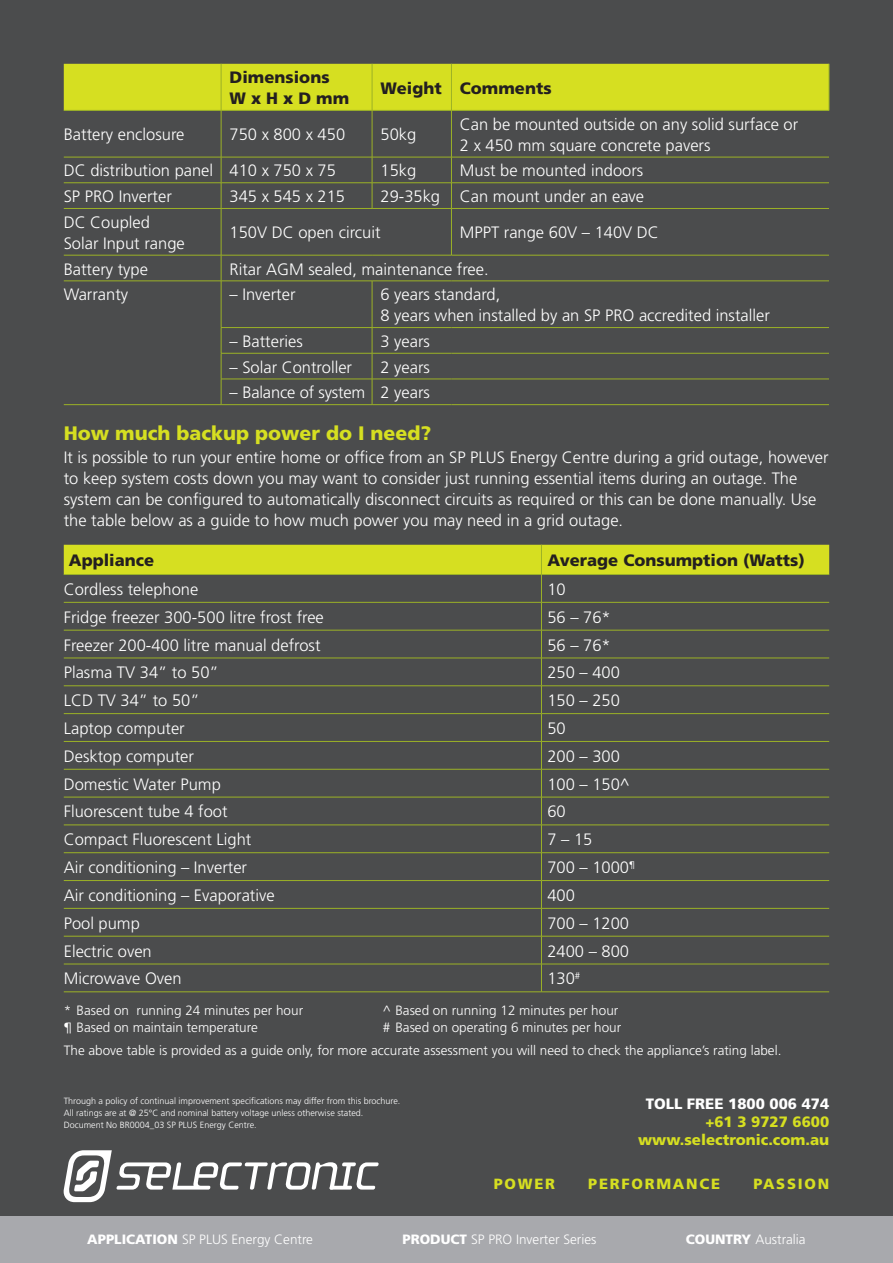
<style>
.page{position:relative;width:893px;height:1263px;background:#4b4c4d}
.page>*{position:absolute;margin:0;border:0;box-sizing:border-box;transform-origin:0 0}
.t1{font:900 19.5px "Frutiger";color:#d6df21}
.t2{font:300 16.5px/21px "Frutiger";color:#fff}
.t3{font:900 16.5px/21px "Frutiger";color:#231f20}
.t4{font:900 15px/18px "Frutiger";color:#d6df21;text-align:right}
.t5{font:900 15px "Frutiger";color:#fff}
.t6{font:900 14.7px "Frutiger";letter-spacing:.12em;color:#d6df21}
.t7{font:300 13.5px/23px "Frutiger";color:#fff}
.t8{font:900 13.5px "Frutiger";color:#fff}
.t9{font:300 9px/12px "Frutiger";color:#fff}
.s1{font-weight:900}
</style>
<div class="page">
<div style="left:0;top:1216px;width:893px;height:47px;background:#a8a9ad"></div>
<svg style="left:63px;top:1150px;width:316px;height:52px"></svg>
<div style="left:64px;top:64px;width:765px;height:46px;background:#d6df21"></div>
<hr style="left:221px;top:64px;width:1px;height:46px;background:#9cb226">
<hr style="left:372px;top:64px;width:1px;height:46px;background:#9cb226">
<hr style="left:451px;top:64px;width:1px;height:46px;background:#9cb226">
<hr style="left:829px;top:64px;width:1px;height:46px;background:#9cb226">
<hr style="left:64px;top:110px;width:157px;height:1px;background:#9cb226">
<hr style="left:221px;top:110px;width:151px;height:1px;background:#9cb226">
<hr style="left:221px;top:111px;width:1px;height:46px;background:#9cb226">
<hr style="left:372px;top:110px;width:79px;height:1px;background:#9cb226">
<hr style="left:372px;top:111px;width:1px;height:46px;background:#9cb226">
<hr style="left:451px;top:110px;width:378px;height:1px;background:#9cb226">
<hr style="left:451px;top:111px;width:1px;height:46px;background:#9cb226">
<hr style="left:64px;top:157px;width:157px;height:1px;background:#9cb226">
<hr style="left:221px;top:157px;width:151px;height:1px;background:#9cb226">
<hr style="left:372px;top:157px;width:79px;height:1px;background:#9cb226">
<hr style="left:451px;top:157px;width:378px;height:1px;background:#9cb226">
<hr style="left:64px;top:183px;width:157px;height:1px;background:#9cb226">
<hr style="left:221px;top:183px;width:151px;height:1px;background:#9cb226">
<svg style="left:221px;top:157px;width:1px;height:51px"></svg>
<hr style="left:372px;top:183px;width:79px;height:1px;background:#9cb226">
<svg style="left:372px;top:157px;width:1px;height:51px"></svg>
<hr style="left:451px;top:183px;width:378px;height:1px;background:#9cb226">
<svg style="left:451px;top:157px;width:1px;height:51px"></svg>
<hr style="left:64px;top:208px;width:157px;height:1px;background:#9cb226">
<hr style="left:221px;top:208px;width:151px;height:1px;background:#9cb226">
<hr style="left:221px;top:209px;width:1px;height:46px;background:#9cb226">
<hr style="left:372px;top:208px;width:79px;height:1px;background:#9cb226">
<hr style="left:451px;top:208px;width:378px;height:1px;background:#9cb226">
<hr style="left:451px;top:209px;width:1px;height:46px;background:#9cb226">
<hr style="left:64px;top:255px;width:157px;height:1px;background:#9cb226">
<hr style="left:221px;top:255px;width:151px;height:1px;background:#9cb226">
<svg style="left:221px;top:255px;width:1px;height:26px"></svg>
<hr style="left:372px;top:255px;width:79px;height:1px;background:#9cb226">
<hr style="left:451px;top:255px;width:378px;height:1px;background:#9cb226">
<hr style="left:64px;top:281px;width:157px;height:1px;background:#9cb226">
<hr style="left:221px;top:281px;width:151px;height:1px;background:#9cb226">
<hr style="left:221px;top:281px;width:1px;height:46px;background:#9cb226">
<hr style="left:372px;top:281px;width:79px;height:1px;background:#9cb226">
<hr style="left:372px;top:281px;width:1px;height:46px;background:#9cb226">
<hr style="left:451px;top:281px;width:378px;height:1px;background:#9cb226">
<hr style="left:221px;top:327px;width:151px;height:1px;background:#9cb226">
<hr style="left:372px;top:327px;width:79px;height:1px;background:#9cb226">
<hr style="left:451px;top:327px;width:378px;height:1px;background:#9cb226">
<hr style="left:221px;top:353px;width:151px;height:1px;background:#9cb226">
<hr style="left:372px;top:353px;width:79px;height:1px;background:#9cb226">
<hr style="left:451px;top:353px;width:378px;height:1px;background:#9cb226">
<hr style="left:221px;top:379px;width:151px;height:1px;background:#9cb226">
<svg style="left:221px;top:328px;width:1px;height:76px"></svg>
<hr style="left:372px;top:379px;width:79px;height:1px;background:#9cb226">
<hr style="left:451px;top:379px;width:378px;height:1px;background:#9cb226">
<hr style="left:64px;top:404px;width:157px;height:1px;background:#9cb226">
<hr style="left:221px;top:404px;width:151px;height:1px;background:#9cb226">
<hr style="left:372px;top:404px;width:79px;height:1px;background:#9cb226">
<hr style="left:451px;top:404px;width:378px;height:1px;background:#9cb226">
<svg style="left:372px;top:328px;width:1px;height:76px"></svg>
<svg style="left:64px;top:545px;width:765px;height:446px"></svg>
<hr style="left:64px;top:991px;width:477px;height:1px;background:#9cb226">
<hr style="left:541px;top:991px;width:288px;height:1px;background:#9cb226">
<p class="t3" style="left:230px;top:66px;width:121px">Dimensions<br>W x H x D mm</p>
<p class="t3" style="left:381px;top:77px;width:173px">Weight Comments</p>
<p class="t2" style="left:64px;top:124px;width:122px">Battery enclosure</p>
<p class="t2" style="left:230px;top:124px;width:117px">750 x 800 x 450</p>
<p class="t2" style="left:381px;top:124px;width:37px">50kg</p>
<p class="t2" style="left:460px;top:113px;width:340px">Can be mounted outside on any solid surface or<br>2 x 450 mm square concrete pavers</p>
<p class="t2" style="left:64px;top:160px;width:274px">DC distribution panel 410 x 750 x 75</p>
<p class="t2" style="left:381px;top:160px;width:37px">15kg</p>
<p class="t2" style="left:460px;top:160px;width:185px">Must be mounted indoors</p>
<p class="t2" style="left:64px;top:186px;width:110px">SP PRO Inverter</p>
<p class="t2" style="left:230px;top:186px;width:117px">345 x 545 x 215</p>
<p class="t2" style="left:380px;top:186px;width:265px">29-35kg Can mount under an eave</p>
<p class="t2" style="left:64px;top:212px;width:123px">DC Coupled<br>Solar Input range</p>
<p class="t2" style="left:230px;top:222px;width:152px">150V DC open circuit</p>
<p class="t2" style="left:460px;top:222px;width:200px">MPPT range 60V – 140V DC</p>
<p class="t2" style="left:64px;top:258px;width:86px">Battery type</p>
<p class="t2" style="left:230px;top:258px;width:261px">Ritar AGM sealed, maintenance free.</p>
<p class="t2" style="left:64px;top:284px;width:66px">Warranty</p>
<p class="t2" style="left:230px;top:284px;width:67px">– Inverter</p>
<p class="t2" style="left:380px;top:284px;width:391px">6 years standard,<br>8 years when installed by an SP PRO accredited installer</p>
<p class="t2" style="left:230px;top:331px;width:75px">– Batteries</p>
<p class="t2" style="left:380px;top:331px;width:51px">3 years</p>
<p class="t2" style="left:230px;top:356px;width:124px">– Solar Controller</p>
<p class="t2" style="left:380px;top:356px;width:51px">2 years</p>
<p class="t2" style="left:230px;top:382px;width:202px">– Balance of system 2 years</p>
<p class="t1" style="left:64px;top:421px;width:369px">How much backup power do I need?</p>
<p class="t2" style="left:64px;top:447px;width:766px">It is possible to run your entire home or office from an SP PLUS Energy Centre during a grid outage, however to keep system costs down you may want to consider just running essential items during an outage. The system can be configured to automatically disconnect circuits as required or this can be done manually. Use the table below as a guide to how much power you may need in a grid outage.</p>
<p class="t3" style="left:69px;top:549px;width:87px">Appliance</p>
<p class="t3" style="left:547px;top:549px;width:259px">Average Consumption (Watts)</p>
<p class="t2" style="left:64px;top:579px;width:136px">Cordless telephone</p>
<p class="t2" style="left:547px;top:579px;width:20px">10</p>
<p class="t2" style="left:64px;top:606px;width:262px">Fridge freezer 300-500 litre frost free</p>
<p class="t2" style="left:547px;top:606px;width:65px">56 – 76*</p>
<p class="t2" style="left:64px;top:634px;width:258px">Freezer 200-400 litre manual defrost</p>
<p class="t2" style="left:547px;top:634px;width:65px">56 – 76*</p>
<p class="t2" style="left:64px;top:662px;width:156px">Plasma TV 34” to 50”</p>
<p class="t2" style="left:547px;top:662px;width:74px">250 – 400</p>
<p class="t2" style="left:64px;top:690px;width:137px">LCD TV 34” to 50”</p>
<p class="t2" style="left:547px;top:690px;width:74px">150 – 250</p>
<p class="t2" style="left:64px;top:718px;width:123px">Laptop computer</p>
<p class="t2" style="left:547px;top:718px;width:20px">50</p>
<p class="t2" style="left:64px;top:745px;width:132px">Desktop computer</p>
<p class="t2" style="left:547px;top:745px;width:74px">200 – 300</p>
<p class="t2" style="left:64px;top:773px;width:159px">Domestic Water Pump</p>
<p class="t2" style="left:547px;top:773px;width:84px">100 – 150^</p>
<p class="t2" style="left:64px;top:801px;width:165px">Fluorescent tube 4 foot</p>
<p class="t2" style="left:547px;top:801px;width:20px">60</p>
<p class="t2" style="left:64px;top:829px;width:189px">Compact Fluorescent Light</p>
<p class="t2" style="left:547px;top:829px;width:46px">7 – 15</p>
<p class="t2" style="left:64px;top:857px;width:185px">Air conditioning – Inverter</p>
<p class="t2" style="left:547px;top:857px;width:89px">700 – 1000<sup>¶</sup></p>
<p class="t2" style="left:64px;top:885px;width:212px">Air conditioning – Evaporative</p>
<p class="t2" style="left:547px;top:885px;width:29px">400</p>
<p class="t2" style="left:64px;top:912px;width:78px">Pool pump</p>
<p class="t2" style="left:547px;top:912px;width:83px">700 – 1200</p>
<p class="t2" style="left:64px;top:940px;width:89px">Electric oven</p>
<p class="t2" style="left:547px;top:940px;width:83px">2400 – 800</p>
<p class="t2" style="left:64px;top:968px;width:119px">Microwave Oven</p>
<p class="t2" style="left:547px;top:968px;width:34px">130<sup>#</sup></p>
<p class="t7" style="left:64px;top:999px;width:241px">* Based on running 24 minutes per hour</p>
<p class="t7" style="left:383px;top:999px;width:237px">^ Based on running 12 minutes per hour</p>
<p class="t7" style="left:64px;top:1015px;width:196px">¶ Based on maintain temperature</p>
<p class="t7" style="left:64px;top:1015px;width:719px;text-indent:319px"># Based on operating 6 minutes per hour<br>The above table is provided as a guide only, for more accurate assessment you will need to check the appliance’s rating label.</p>
<p class="t9" style="left:64px;top:1095px;width:338px">Through a policy of continual improvement specifications may differ from this brochure.<br>All ratings are at @ 25°C and nominal battery voltage unless otherwise stated.<br>Document No BR0004_03 SP PLUS Energy Centre.</p>
<p class="t5" style="left:646px;top:1094px;width:185px">TOLL FREE 1800 006 474</p>
<p class="t4" style="left:638px;top:1112px;width:193px">+61 3 9727 6600 www.selectronic.com.au</p>
<p class="t6" style="left:494px;top:1175px;width:63px">POWER</p>
<p class="t6" style="left:588px;top:1175px;width:133px">PERFORMANCE</p>
<p class="t6" style="left:753px;top:1175px;width:78px">PASSION</p>
<p class="t8" style="left:87px;top:1231px;width:74px">Application</p>
<p class="t7" style="left:182px;top:1227px;width:133px">SP PLUS Energy Centre</p>
<p class="t7" style="left:402px;top:1227px;width:195px"><span class="s1">Product</span> SP PRO Inverter Series</p>
<p class="t7" style="left:686px;top:1227px;width:121px"><span class="s1">Country</span> Australia</p>
</div>
